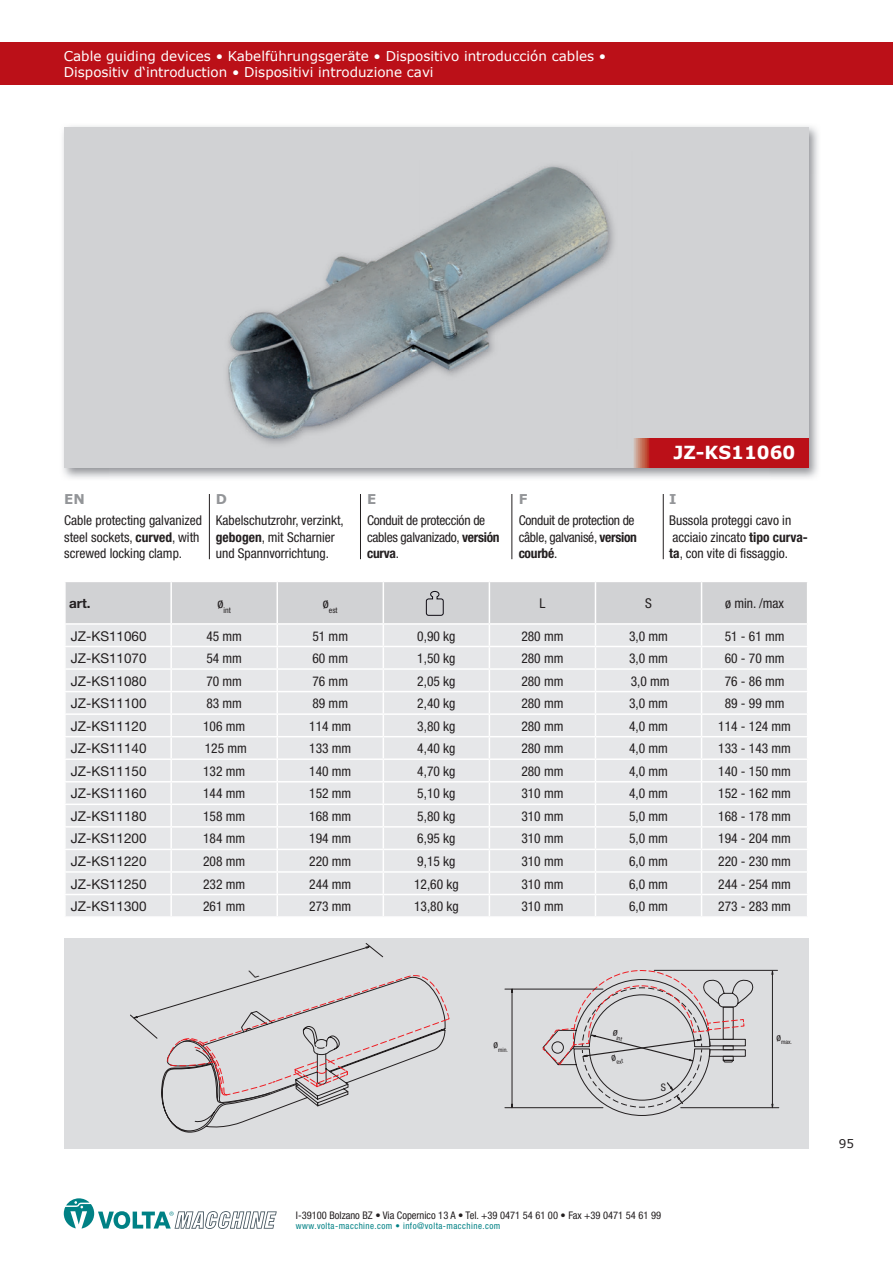
<style>
.page{position:relative;width:893px;height:1263px;background:#fff}
.page>*{position:absolute;margin:0;border:0;box-sizing:border-box;transform-origin:0 0}
.t1{font:700 18px "Verdana";color:#fff}
.t2{font:condensed 13.5px/16.5px "Helvetica Neue";color:#231f20}
.t3{font:13.5px "Helvetica Neue";color:#231f20}
.t4{font:13.5px/16.5px "Verdana";color:#fff}
.t5{font:condensed 13.5px/16.5px "Helvetica Neue";letter-spacing:-.02em;color:#231f20}
.t6{font:700 13.5px "Verdana";color:#939598}
.t7{font:700 13.5px "Helvetica Neue";color:#231f20}
.t8{font:12px "Verdana";color:#231f20}
.t9{font:condensed 10.5px "Helvetica Neue";color:#231f20}
.t10{font:condensed 10.35px "Helvetica Neue";color:#231f20}
.t11{font:condensed 9px "Helvetica Neue";letter-spacing:.05em;color:#008185}
.t12{font:condensed 7.8px "Helvetica Neue";color:#231f20}
.t13{font:condensed 6px "Helvetica Neue";color:#231f20}
.s1{font-weight:700}
</style>
<div class="page">
<svg style="left:64px;top:1198px;width:213px;height:31px"></svg>
<div style="left:0;top:43px;width:893px;height:42px;background:#bb1018"></div>
<div style="left:64px;top:938px;width:744px;height:210px;background:#dcdddf"></div>
<img style="left:63px;top:126px;width:755px;height:48px">
<img style="left:63px;top:174px;width:47px;height:305px">
<img style="left:771px;top:174px;width:47px;height:305px">
<div style="left:64px;top:128px;width:744px;height:340px;background:#d1d2d4"></div>
<img style="left:808px;top:438px;width:1px;height:30px">
<svg style="left:634px;top:438px;width:174px;height:30px;background:#bb181e"></svg>
<hr style="left:360px;top:494px;width:1px;height:65px;background:#231f20">
<hr style="left:209px;top:494px;width:1px;height:65px;background:#231f20">
<hr style="left:512px;top:494px;width:1px;height:65px;background:#231f20">
<hr style="left:663px;top:494px;width:1px;height:65px;background:#231f20">
<img style="left:227px;top:165px;width:387px;height:279px">
<svg style="left:65px;top:582px;width:742px;height:551px"></svg>
<p class="t4" style="left:64px;top:48px;width:544px">Cable guiding devices • Kabelführungsgeräte • Dispositivo introducción cables •<br>Dispositiv d‘introduction • Dispositivi introduzione cavi</p>
<h1 class="t1" style="left:673px;top:441px;width:123px">JZ-KS11060</h1>
<p class="t6" style="left:64px;top:490px;width:22px">EN</p>
<p class="t6" style="left:216px;top:490px;width:13px">D</p>
<p class="t6" style="left:367px;top:490px;width:11px">E</p>
<p class="t6" style="left:519px;top:490px;width:10px">F</p>
<p class="t6" style="left:669px;top:490px;width:9px">I</p>
<p class="t5" style="left:367px;top:512px;width:134px">Conduit de protección de cables galvanizado, <span class="s1">versión curva</span>.</p>
<p class="t5" style="left:519px;top:512px;width:120px">Conduit de protection de câble, galvanisé, <span class="s1">version courbé</span>.</p>
<p class="t2" style="left:64px;top:512px;width:139px">Cable protecting galvanized steel sockets, <span class="s1">curved</span>, with screwed locking clamp.</p>
<p class="t2" style="left:216px;top:512px;width:129px">Kabelschutzrohr, verzinkt, <span class="s1">gebogen</span>, mit Scharnier und Spannvorrichtung.</p>
<p class="t2" style="left:669px;top:512px;width:140px">Bussola proteggi cavo in acciaio zincato <span class="s1">tipo curva&shy;ta</span>, con vite di fissaggio.</p>
<p class="t7" style="left:69px;top:595px;width:23px">art.</p>
<p class="t12" style="left:218px;top:605px;width:15px"><sup>ø</sup>int</p>
<p class="t12" style="left:323px;top:605px;width:16px"><sup>ø</sup>est</p>
<p class="t2" style="left:539px;top:595px;width:7px">L</p>
<p class="t2" style="left:645px;top:595px;width:8px">S</p>
<p class="t2" style="left:725px;top:595px;width:60px">ø min. /max</p>
<p class="t3" style="left:71px;top:628px;width:77px">JZ-KS11060</p>
<p class="t2" style="left:206px;top:627px;width:37px">45 mm</p>
<p class="t2" style="left:312px;top:627px;width:37px">51 mm</p>
<p class="t2" style="left:417px;top:627px;width:40px">0,90 kg</p>
<p class="t2" style="left:521px;top:627px;width:44px">280 mm</p>
<p class="t2" style="left:629px;top:627px;width:40px">3,0 mm</p>
<p class="t2" style="left:725px;top:627px;width:61px">51 - 61 mm</p>
<p class="t3" style="left:71px;top:650px;width:77px">JZ-KS11070</p>
<p class="t2" style="left:206px;top:650px;width:37px">54 mm</p>
<p class="t2" style="left:312px;top:650px;width:37px">60 mm</p>
<p class="t2" style="left:417px;top:650px;width:40px">1,50 kg</p>
<p class="t2" style="left:521px;top:650px;width:44px">280 mm</p>
<p class="t2" style="left:629px;top:650px;width:40px">3,0 mm</p>
<p class="t2" style="left:725px;top:650px;width:61px">60 - 70 mm</p>
<p class="t3" style="left:71px;top:673px;width:77px">JZ-KS11080</p>
<p class="t2" style="left:206px;top:672px;width:37px">70 mm</p>
<p class="t2" style="left:312px;top:672px;width:37px">76 mm</p>
<p class="t2" style="left:417px;top:672px;width:40px">2,05 kg</p>
<p class="t2" style="left:521px;top:672px;width:44px">280 mm</p>
<p class="t2" style="left:631px;top:672px;width:40px">3,0 mm</p>
<p class="t2" style="left:725px;top:672px;width:61px">76 - 86 mm</p>
<p class="t3" style="left:71px;top:695px;width:77px">JZ-KS11100</p>
<p class="t2" style="left:206px;top:695px;width:37px">83 mm</p>
<p class="t2" style="left:312px;top:695px;width:37px">89 mm</p>
<p class="t2" style="left:417px;top:695px;width:40px">2,40 kg</p>
<p class="t2" style="left:521px;top:695px;width:44px">280 mm</p>
<p class="t2" style="left:629px;top:695px;width:40px">3,0 mm</p>
<p class="t2" style="left:725px;top:695px;width:61px">89 - 99 mm</p>
<p class="t3" style="left:71px;top:718px;width:77px">JZ-KS11120</p>
<p class="t2" style="left:203px;top:718px;width:44px">106 mm</p>
<p class="t2" style="left:309px;top:718px;width:44px">114 mm</p>
<p class="t2" style="left:417px;top:718px;width:40px">3,80 kg</p>
<p class="t2" style="left:521px;top:718px;width:44px">280 mm</p>
<p class="t2" style="left:629px;top:718px;width:40px">4,0 mm</p>
<p class="t2" style="left:718px;top:718px;width:74px">114 - 124 mm</p>
<p class="t3" style="left:71px;top:740px;width:77px">JZ-KS11140</p>
<p class="t2" style="left:205px;top:740px;width:44px">125 mm</p>
<p class="t2" style="left:309px;top:740px;width:44px">133 mm</p>
<p class="t2" style="left:417px;top:740px;width:40px">4,40 kg</p>
<p class="t2" style="left:521px;top:740px;width:44px">280 mm</p>
<p class="t2" style="left:629px;top:740px;width:40px">4,0 mm</p>
<p class="t2" style="left:718px;top:740px;width:74px">133 - 143 mm</p>
<p class="t3" style="left:71px;top:763px;width:77px">JZ-KS11150</p>
<p class="t2" style="left:203px;top:763px;width:44px">132 mm</p>
<p class="t2" style="left:309px;top:763px;width:44px">140 mm</p>
<p class="t2" style="left:417px;top:763px;width:40px">4,70 kg</p>
<p class="t2" style="left:521px;top:763px;width:44px">280 mm</p>
<p class="t2" style="left:629px;top:763px;width:40px">4,0 mm</p>
<p class="t2" style="left:718px;top:763px;width:74px">140 - 150 mm</p>
<p class="t3" style="left:71px;top:785px;width:77px">JZ-KS11160</p>
<p class="t2" style="left:203px;top:785px;width:44px">144 mm</p>
<p class="t2" style="left:309px;top:785px;width:44px">152 mm</p>
<p class="t2" style="left:417px;top:785px;width:40px">5,10 kg</p>
<p class="t2" style="left:521px;top:785px;width:44px">310 mm</p>
<p class="t2" style="left:629px;top:785px;width:40px">4,0 mm</p>
<p class="t2" style="left:718px;top:785px;width:74px">152 - 162 mm</p>
<p class="t3" style="left:71px;top:808px;width:77px">JZ-KS11180</p>
<p class="t2" style="left:203px;top:808px;width:44px">158 mm</p>
<p class="t2" style="left:309px;top:808px;width:44px">168 mm</p>
<p class="t2" style="left:417px;top:808px;width:40px">5,80 kg</p>
<p class="t2" style="left:521px;top:808px;width:44px">310 mm</p>
<p class="t2" style="left:629px;top:808px;width:40px">5,0 mm</p>
<p class="t2" style="left:718px;top:808px;width:74px">168 - 178 mm</p>
<p class="t3" style="left:71px;top:831px;width:77px">JZ-KS11200</p>
<p class="t2" style="left:203px;top:830px;width:44px">184 mm</p>
<p class="t2" style="left:309px;top:830px;width:44px">194 mm</p>
<p class="t2" style="left:417px;top:830px;width:40px">6,95 kg</p>
<p class="t2" style="left:521px;top:830px;width:44px">310 mm</p>
<p class="t2" style="left:629px;top:830px;width:40px">5,0 mm</p>
<p class="t2" style="left:718px;top:830px;width:74px">194 - 204 mm</p>
<p class="t3" style="left:71px;top:853px;width:77px">JZ-KS11220</p>
<p class="t2" style="left:203px;top:853px;width:44px">208 mm</p>
<p class="t2" style="left:309px;top:853px;width:44px">220 mm</p>
<p class="t2" style="left:417px;top:853px;width:40px">9,15 kg</p>
<p class="t2" style="left:521px;top:853px;width:44px">310 mm</p>
<p class="t2" style="left:629px;top:853px;width:40px">6,0 mm</p>
<p class="t2" style="left:718px;top:853px;width:74px">220 - 230 mm</p>
<p class="t3" style="left:71px;top:876px;width:77px">JZ-KS11250</p>
<p class="t2" style="left:203px;top:875px;width:44px">232 mm</p>
<p class="t2" style="left:309px;top:875px;width:44px">244 mm</p>
<p class="t2" style="left:414px;top:875px;width:46px">12,60 kg</p>
<p class="t2" style="left:521px;top:875px;width:44px">310 mm</p>
<p class="t2" style="left:629px;top:875px;width:40px">6,0 mm</p>
<p class="t2" style="left:718px;top:875px;width:74px">244 - 254 mm</p>
<p class="t3" style="left:71px;top:898px;width:77px">JZ-KS11300</p>
<p class="t2" style="left:203px;top:898px;width:44px">261 mm</p>
<p class="t2" style="left:309px;top:898px;width:44px">273 mm</p>
<p class="t2" style="left:414px;top:898px;width:46px">13,80 kg</p>
<p class="t2" style="left:521px;top:898px;width:44px">310 mm</p>
<p class="t2" style="left:629px;top:898px;width:40px">6,0 mm</p>
<p class="t2" style="left:718px;top:898px;width:74px">273 - 283 mm</p>
<p class="t13" style="left:494px;top:1046px;width:16px"><sup>ø</sup>min.</p>
<p class="t13" style="left:613px;top:1033px;width:12px;rotate:13deg"><sup>ø</sup>int</p>
<p class="t13" style="left:611px;top:1059px;width:13px;rotate:-8deg"><sup>ø</sup>ext</p>
<p class="t10" style="left:661px;top:1082px;width:7px">S</p>
<p class="t9" style="left:296px;top:1209px;width:367px">I-39100 Bolzano BZ • Via Copernico 13 A • Tel. +39 0471 54 61 00 • Fax +39 0471 54 61 99</p>
<p class="t11" style="left:296px;top:1221px;width:206px">www.volta-macchine.com • info@volta-macchine.com</p>
<p class="t13" style="left:776px;top:1038px;width:17px"><sup>ø</sup>max.</p>
<p class="t8" style="left:839px;top:1136px;width:17px">95</p>
</div>
